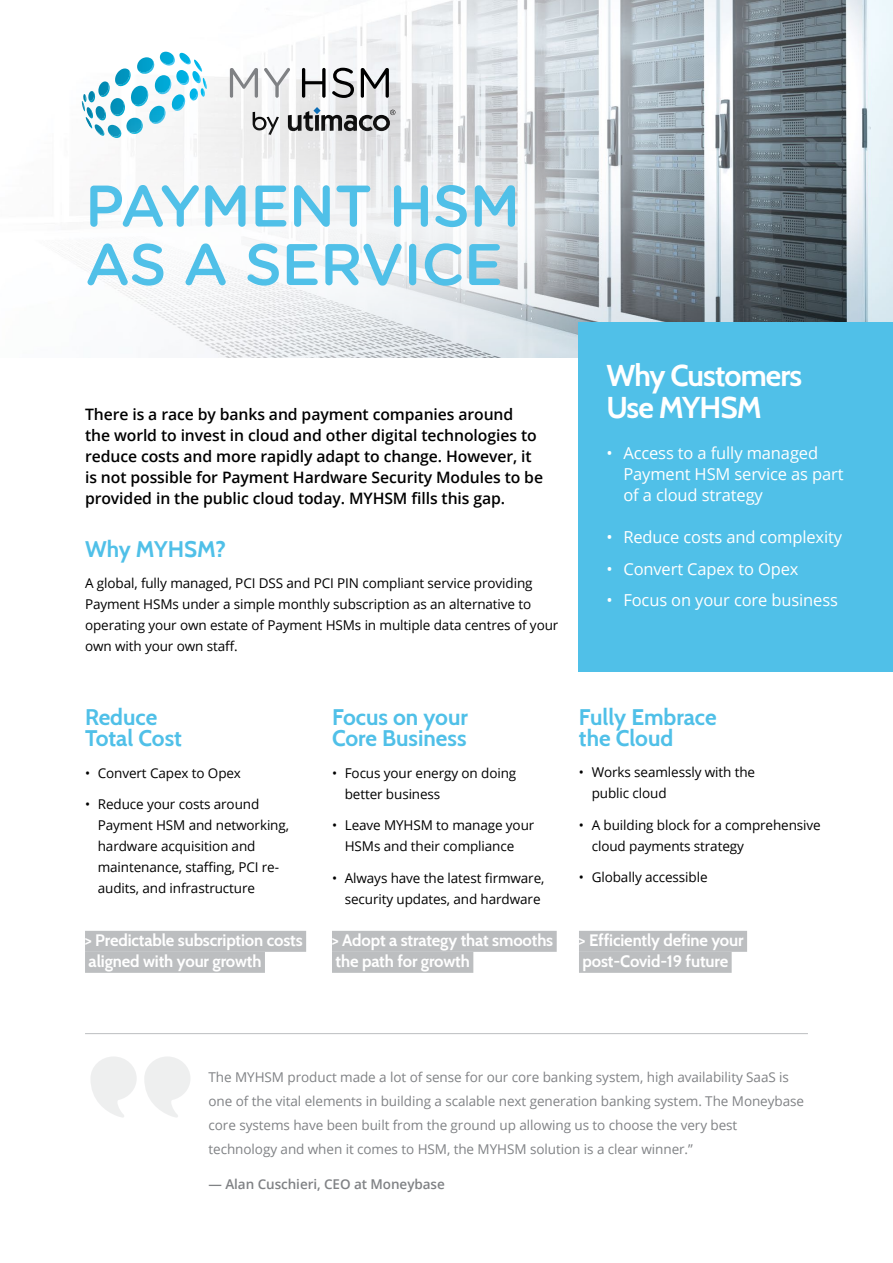
<style>
.page{position:relative;width:893px;height:1263px;background:#fff}
.page>*{position:absolute;margin:0;border:0;box-sizing:border-box;transform-origin:0 0}
.t1{font:500 58.5px/58.5px "Gotham Rounded";letter-spacing:-.01em;color:#50c0e8}
.t2{font:700 30px/31.5px "Cabin";letter-spacing:-.03em;color:#fff}
.t3{font:700 22.5px/21px "Cabin";color:#50c0e8}
.t4{font:700 16.5px/21px "Cabin";letter-spacing:-.01em;color:#fff}
.t5{font:16.5px/21px "Open Sans";letter-spacing:-.01em;color:#fff}
.t6{font:600 15.75px/21px "Open Sans";letter-spacing:-.005em;color:#000}
.t7{font:13.5px/21px "Open Sans";letter-spacing:-.01em;color:#000}
.t8{font:13.5px/24px "Open Sans";letter-spacing:-.005em;color:#808285}
.t9{font:600 13.5px "Open Sans";letter-spacing:-.005em;color:#808285}
</style>
<div class="page">
<img style="left:164px;top:0;width:729px;height:322px">
<svg style="left:89px;top:52px;width:118px;height:41px"></svg>
<svg style="left:230px;top:68px;width:28px;height:25px"></svg>
<svg style="left:264px;top:68px;width:26px;height:25px"></svg>
<svg style="left:302px;top:68px;width:24px;height:25px"></svg>
<svg style="left:332px;top:68px;width:22px;height:25px"></svg>
<svg style="left:361px;top:68px;width:28px;height:25px"></svg>
<div style="left:28px;top:93px;width:608px;height:285px;background:#fff;opacity:.84"></div>
<div style="left:579px;top:931px;width:168px;height:21px;background:#bcbec0"></div>
<div style="left:579px;top:952px;width:153px;height:21px;background:#bcbec0"></div>
<div style="left:332px;top:931px;width:225px;height:21px;background:#bcbec0"></div>
<div style="left:332px;top:952px;width:141px;height:21px;background:#bcbec0"></div>
<div style="left:85px;top:931px;width:221px;height:21px;background:#bcbec0"></div>
<div style="left:85px;top:952px;width:180px;height:21px;background:#bcbec0"></div>
<div style="left:579px;top:322px;width:314px;height:350px;background:#50c0e8"></div>
<svg style="left:91px;top:1057px;width:46px;height:60px"></svg>
<svg style="left:144px;top:1057px;width:46px;height:60px"></svg>
<hr style="left:85px;top:1033px;width:723px;height:1px;background:#bcbec0">
<h1 class="t1" style="left:85px;top:174px;width:437px">PAYMENT HSM<br>AS A SERVICE</h1>
<p class="t6" style="left:85px;top:403px;width:459px">There is a race by banks and payment companies around<br>the world to invest in cloud and other digital technologies to reduce costs and more rapidly adapt to change. However, it is not possible for Payment Hardware Security Modules to be provided in the public cloud today. MYHSM fills this gap.</p>
<h3 class="t3" style="left:85px;top:537px;width:143px">Why MYHSM?</h3>
<p class="t7" style="left:85px;top:572px;width:475px">A global, fully managed, PCI DSS and PCI PIN compliant service providing Payment HSMs under a simple monthly subscription as an alternative to operating your own estate of Payment HSMs in multiple data centres of your own with your own staff.</p>
<h2 class="t2" style="left:606px;top:358px;width:197px">Why Customers<br>Use MYHSM</h2>
<p class="t5" style="left:623px;top:442px;width:222px;text-indent:-17px">• Access to a fully managed<br>Payment HSM service as part of a cloud strategy</p>
<p class="t5" style="left:606px;top:526px;width:237px">• Reduce costs and complexity</p>
<p class="t5" style="left:606px;top:558px;width:194px">• Convert Capex to Opex</p>
<p class="t5" style="left:606px;top:589px;width:233px">• Focus on your core business</p>
<h3 class="t3" style="left:85px;top:705px;width:98px">Reduce<br>Total Cost</h3>
<p class="t7" style="left:85px;top:762px;width:158px">• Convert Capex to Opex</p>
<p class="t7" style="left:98px;top:793px;width:193px;text-indent:-13px">• Reduce your costs around<br>Payment HSM and networking, hardware acquisition and maintenance, staffing, PCI re&shy;audits, and infrastructure</p>
<p class="t4" style="left:85px;top:928px;width:219px">&gt; Predictable subscription costs aligned with your growth</p>
<h3 class="t3" style="left:332px;top:705px;width:137px">Focus on your<br>Core Business</h3>
<p class="t7" style="left:345px;top:762px;width:173px;text-indent:-13px">• Focus your energy on doing better business</p>
<p class="t7" style="left:332px;top:814px;width:204px;text-align:center">• Leave MYHSM to manage your<br>HSMs and their compliance</p>
<p class="t7" style="left:332px;top:867px;width:214px;text-align:right">• Always have the latest firmware, security updates, and hardware</p>
<p class="t4" style="left:332px;top:928px;width:223px">&gt; Adopt a strategy that smooths the path for growth</p>
<h3 class="t3" style="left:579px;top:705px;width:139px">Fully Embrace the Cloud</h3>
<p class="t7" style="left:592px;top:761px;width:165px;text-indent:-13px">• Works seamlessly with the public cloud</p>
<p class="t7" style="left:592px;top:814px;width:231px;text-indent:-13px">• A building block for a comprehensive cloud payments strategy</p>
<p class="t7" style="left:579px;top:866px;width:130px">• Globally accessible</p>
<p class="t4" style="left:579px;top:928px;width:166px">&gt; Efficiently define your post-Covid-19 future</p>
<p class="t8" style="left:209px;top:1065px;width:597px">The MYHSM product made a lot of sense for our core banking system, high availability SaaS is one of the vital elements in building a scalable next generation banking system. The Moneybase core systems have been built from the ground up allowing us to choose the very best technology and when it comes to HSM, the MYHSM solution is a clear winner.”</p>
<p class="t9" style="left:209px;top:1175px;width:238px">— Alan Cuschieri, CEO at Moneybase</p>
</div>
